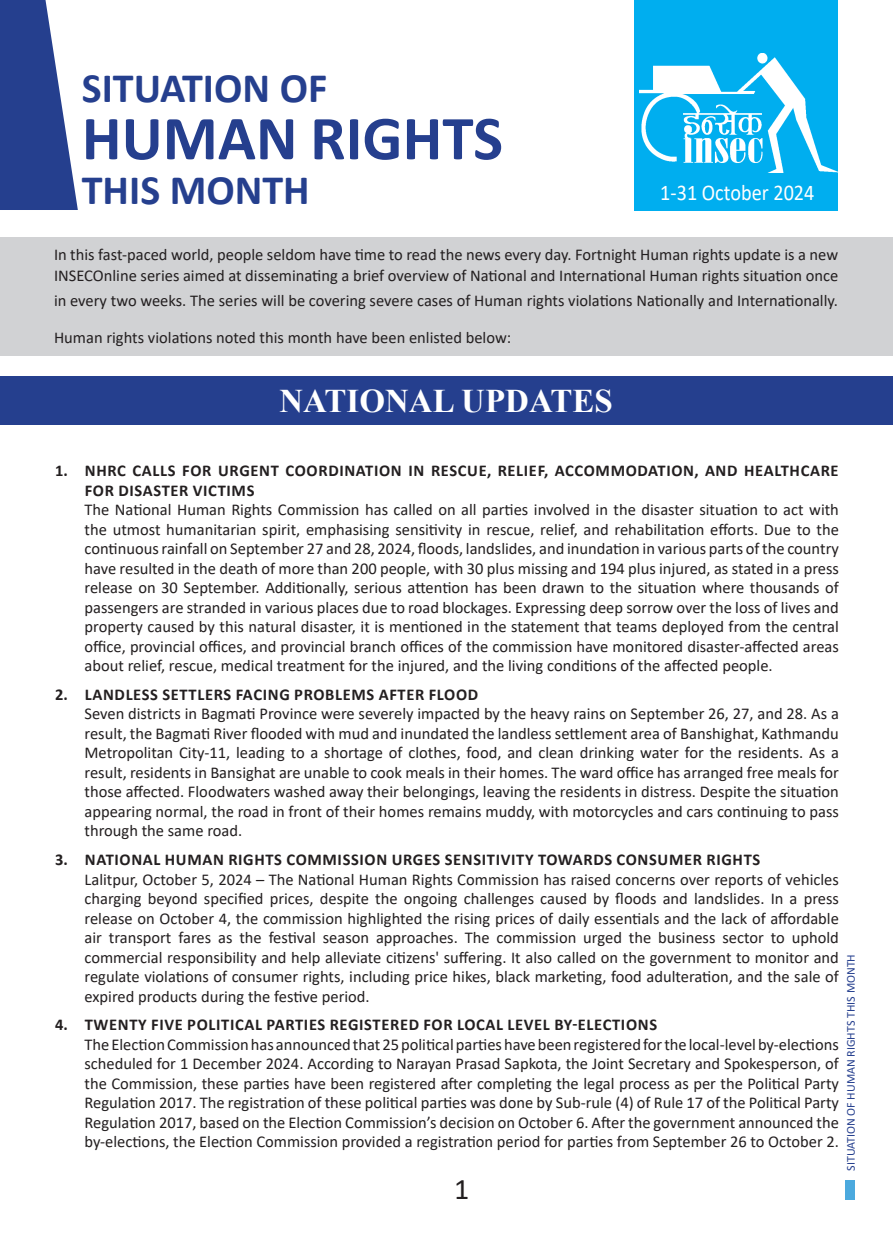
<style>
.page{position:relative;width:893px;height:1234px;background:#fff}
.page>*{position:absolute;margin:0;border:0;box-sizing:border-box;transform-origin:0 0}
.t1{font:700 63px "Calibri";color:#253f8e}
.t2{font:700 42px "Calibri";color:#253f8e}
.t3{font:700 33px "Times New Roman";color:#fff}
.t4{font:30px "Calibri";color:#231f20}
.t5{font:22.5px "Calibri";color:#fff;scale:.9 1}
.t6{font:16.5px/19.5px "Calibri";color:#231f20;text-align:justify}
.t7{font:700 16.5px/19.5px "Calibri";letter-spacing:.04em;color:#231f20}
.t8{font:12px "Calibri";color:#253f8e}
</style>
<div class="page">
<div style="left:846px;top:1180px;width:9px;height:19px;background:#4ba9de"></div>
<div style="left:635px;top:0;width:203px;height:210px;background:#00aeef"></div>
<img style="left:640px;top:54px;width:198px;height:118px">
<svg style="left:0;top:0;width:78px;height:210px"></svg>
<div style="left:0;top:237px;width:893px;height:118px;background:#d1d2d4"></div>
<div style="left:0;top:376px;width:893px;height:49px;background:#253f8e"></div>
<p class="t2" style="left:82px;top:58px;width:247px">SITUATION OF</p>
<p class="t1" style="left:82px;top:94px;width:423px">HUMAN RIGHTS</p>
<p class="t2" style="left:82px;top:160px;width:229px">THIS MONTH</p>
<p class="t5" style="left:660px;top:177px;width:173px">1-31 October 2024</p>
<p class="t6" style="left:54px;top:244px;width:786px;line-height:21px">In this fast-paced world, people seldom have time to read the news every day. Fortnight Human rights update is a new<br>INSECOnline series aimed at disseminating a brief overview of National and International Human rights situation once</p>
<p class="t6" style="left:54px;top:290px;width:786px">in every two weeks. The series will be covering severe cases of Human rights violations Nationally and Internationally.</p>
<p class="t6" style="left:54px;top:327px;width:459px">Human rights violations noted this month have been enlisted below:</p>
<p class="t3" style="left:279px;top:377px;width:335px">NATIONAL UPDATES</p>
<p class="t7" style="left:85px;top:460px;width:755px;text-indent:-30px">1. NHRC CALLS FOR URGENT COORDINATION IN RESCUE, RELIEF, ACCOMMODATION, AND HEALTHCARE<br>FOR DISASTER VICTIMS</p>
<p class="t6" style="left:85px;top:499px;width:756px">The National Human Rights Commission has called on all parties involved in the disaster situation to act with the utmost humanitarian spirit, emphasising sensitivity in rescue, relief, and rehabilitation efforts. Due to the continuous rainfall on September 27 and 28, 2024, floods, landslides, and inundation in various parts of the country have resulted in the death of more than 200 people, with 30 plus missing and 194 plus injured, as stated in a press release on 30 September. Additionally, serious attention has been drawn to the situation where thousands of passengers are stranded in various places due to road blockages. Expressing deep sorrow over the loss of lives and property caused by this natural disaster, it is mentioned in the statement that teams deployed from the central office, provincial offices, and provincial branch offices of the commission have monitored disaster-affected areas about relief, rescue, medical treatment for the injured, and the living conditions of the affected people.</p>
<p class="t7" style="left:55px;top:684px;width:425px">2. LANDLESS SETTLERS FACING PROBLEMS AFTER FLOOD</p>
<p class="t6" style="left:85px;top:703px;width:756px">Seven districts in Bagmati Province were severely impacted by the heavy rains on September 26, 27, and 28. As a result, the Bagmati River flooded with mud and inundated the landless settlement area of Banshighat, Kathmandu Metropolitan City-11, leading to a shortage of clothes, food, and clean drinking water for the residents. As a result, residents in Bansighat are unable to cook meals in their homes. The ward office has arranged free meals for those affected. Floodwaters washed away their belongings, leaving the residents in distress. Despite the situation appearing normal, the road in front of their homes remains muddy, with motorcycles and cars continuing to pass through the same road.</p>
<p class="t7" style="left:55px;top:849px;width:707px">3. NATIONAL HUMAN RIGHTS COMMISSION URGES SENSITIVITY TOWARDS CONSUMER RIGHTS</p>
<p class="t6" style="left:85px;top:868px;width:756px">Lalitpur, October 5, 2024 – The National Human Rights Commission has raised concerns over reports of vehicles charging beyond specified prices, despite the ongoing challenges caused by floods and landslides. In a press release on October 4, the commission highlighted the rising prices of daily essentials and the lack of affordable air transport fares as the festival season approaches. The commission urged the business sector to uphold commercial responsibility and help alleviate citizens' suffering. It also called on the government to monitor and regulate violations of consumer rights, including price hikes, black marketing, food adulteration, and the sale of expired products during the festive period.</p>
<p class="t7" style="left:55px;top:1014px;width:604px">4. TWENTY FIVE POLITICAL PARTIES REGISTERED FOR LOCAL LEVEL BY-ELECTIONS</p>
<p class="t6" style="left:85px;top:1033px;width:756px">The Election Commission has announced that 25 political parties have been registered for the local-level by-elections scheduled for 1 December 2024. According to Narayan Prasad Sapkota, the Joint Secretary and Spokesperson, of the Commission, these parties have been registered after completing the legal process as per the Political Party Regulation 2017. The registration of these political parties was done by Sub-rule (4) of Rule 17 of the Political Party Regulation 2017, based on the Election Commission’s decision on October 6. After the government announced the by-elections, the Election Commission provided a registration period for parties from September 26 to October 2.</p>
<h3 class="t4" style="left:454px;top:1167px;width:17px">1</h3>
<p class="t8" style="left:843px;top:1170px;width:218px;rotate:-90deg">SITUATION OF HUMAN RIGHTS THIS MONTH</p>
</div>
